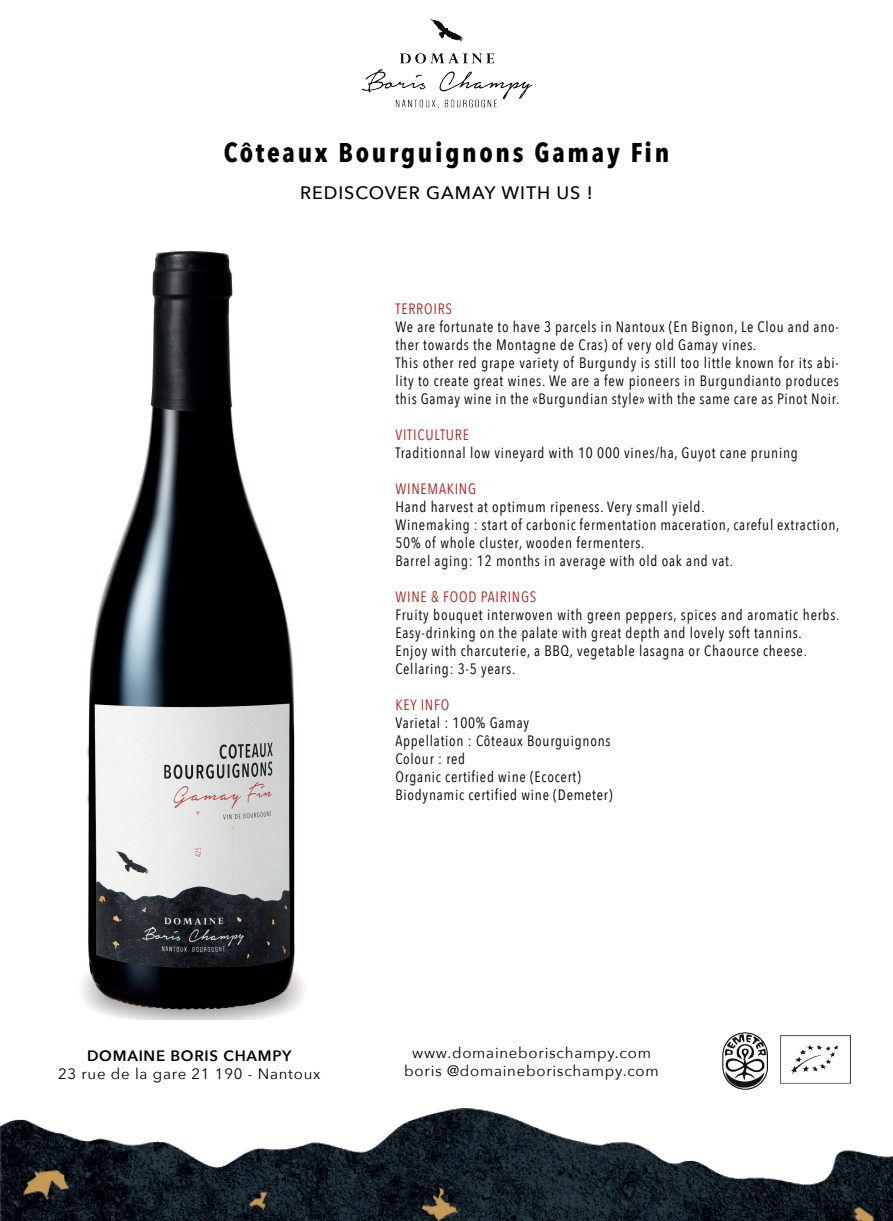
<style>
.page{position:relative;width:893px;height:1221px;background:#fff}
.page>*{position:absolute;margin:0;border:0;box-sizing:border-box;transform-origin:0 0}
.t1{font:700 27px "Avenir Next Condensed";letter-spacing:.1em;color:#000001}
.t2{font:500 18px "Avenir Next";letter-spacing:.05em;color:#000001}
.t3{font:15px/18px "Avenir Next Condensed";letter-spacing:.05em;color:#000001}
.t4{font:15px/18px "Avenir Next";letter-spacing:.05em;color:#000001;text-align:center}
.t5{font:15px "Avenir Next Condensed";letter-spacing:.05em;color:#b22123}
.t6{font:600 15px "Avenir Next";letter-spacing:.05em;color:#000001}
</style>
<div class="page">
<img style="left:0;top:1108px;width:893px;height:112px">
<img style="left:780px;top:1035px;width:70px;height:48px">
<img style="left:723px;top:1032px;width:44px;height:56px">
<img style="left:362px;top:19px;width:169px;height:88px">
<img style="left:82px;top:251px;width:222px;height:768px">
<h1 class="t1" style="left:224px;top:136px;width:447px">Côteaux Bourguignons Gamay Fin</h1>
<p class="t2" style="left:300px;top:178px;width:294px">REDISCOVER GAMAY WITH US !</p>
<p class="t5" style="left:395px;top:296px;width:58px">TERROIRS</p>
<p class="t3" style="left:395px;top:317px;width:445px">We are fortunate to have 3 parcels in Nantoux (En Bignon, Le Clou and ano&shy;ther towards the Montagne de Cras) of very old Gamay vines.<br>This other red grape variety of Burgundy is still too little known for its abi&shy;lity to create great wines. We are a few pioneers in Burgundianto produces this Gamay wine in the «Burgundian style» with the same care as Pinot Noir.</p>
<p class="t5" style="left:395px;top:422px;width:75px">VITICULTURE</p>
<p class="t3" style="left:395px;top:443px;width:404px">Traditionnal low vineyard with 10 000 vines/ha, Guyot cane pruning</p>
<p class="t5" style="left:395px;top:476px;width:82px">WINEMAKING</p>
<p class="t3" style="left:395px;top:497px;width:445px">Hand harvest at optimum ripeness. Very small yield.<br>Winemaking : start of carbonic fermentation maceration, careful extraction, 50% of whole cluster, wooden fermenters.<br>Barrel aging: 12 months in average with old oak and vat.</p>
<p class="t5" style="left:395px;top:584px;width:142px">WINE &amp; FOOD PAIRINGS</p>
<p class="t3" style="left:395px;top:605px;width:445px">Fruity bouquet interwoven with green peppers, spices and aromatic herbs.<br>Easy-drinking on the palate with great depth and lovely soft tannins.<br>Enjoy with charcuterie, a BBQ, vegetable lasagna or Chaource cheese.<br>Cellaring: 3-5 years.</p>
<p class="t5" style="left:395px;top:692px;width:55px">KEY INFO</p>
<p class="t3" style="left:395px;top:713px;width:219px">Varietal : 100% Gamay<br>Appellation : Côteaux Bourguignons<br>Colour : red<br>Organic certified wine (Ecocert)<br>Biodynamic certified wine (Demeter)</p>
<p class="t6" style="left:87px;top:1042px;width:206px">DOMAINE BORIS CHAMPY</p>
<p class="t4" style="left:58px;top:1063px;width:264px">23 rue de la gare 21 190 - Nantoux</p>
<p class="t4" style="left:404px;top:1043px;width:256px">www.domaineborischampy.com boris @domaineborischampy.com</p>
</div>
